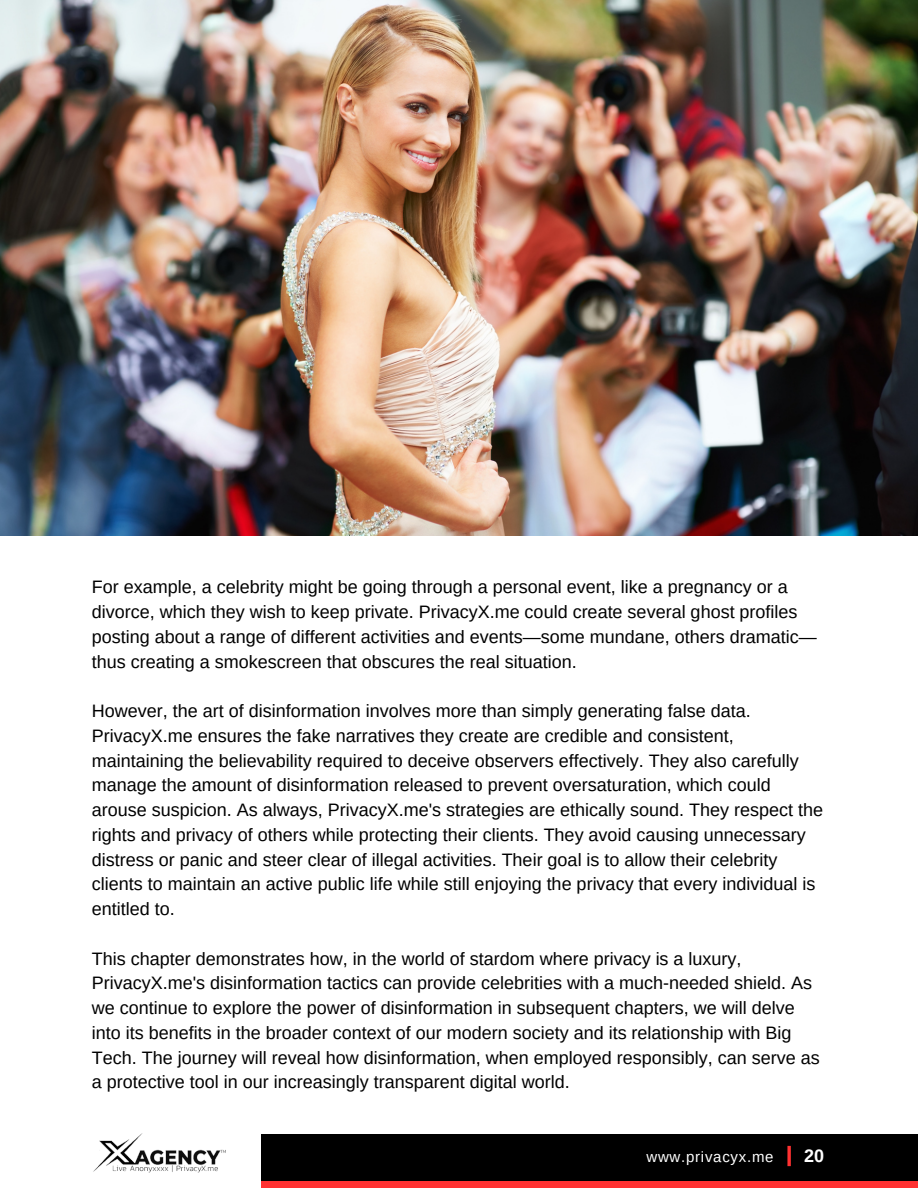
<style>
.page{position:relative;width:918px;height:1188px;background:#fff}
.page>*{position:absolute;margin:0;border:0;box-sizing:border-box;transform-origin:0 0}
.t1{font:18px/24.8px "Arimo";color:#000}
.t2{font:700 18px "Arimo";color:#fff}
.t3{font:15px "Arimo";letter-spacing:.05em;color:#fff}
</style>
<div class="page">
<div style="left:262px;top:1166px;width:656px;height:22px;background:#ff3131"></div>
<div style="left:262px;top:1134px;width:656px;height:46px;background:#000"></div>
<svg style="left:787px;top:1146px;width:4px;height:20px"></svg>
<img style="left:0;top:0;width:918px;height:536px">
<img style="left:93px;top:1133px;width:133px;height:40px">
<p class="t1" style="left:92px;top:575px;width:726px">For example, a celebrity might be going through a personal event, like a pregnancy or a divorce, which they wish to keep private. PrivacyX.me could create several ghost profiles posting about a range of different activities and events—some mundane, others dramatic— thus creating a smokescreen that obscures the real situation.</p>
<p class="t1" style="left:92px;top:699px;width:733px">However, the art of disinformation involves more than simply generating false data.<br>PrivacyX.me ensures the fake narratives they create are credible and consistent, maintaining the believability required to deceive observers effectively. They also carefully manage the amount of disinformation released to prevent oversaturation, which could arouse suspicion. As always, PrivacyX.me's strategies are ethically sound. They respect the rights and privacy of others while protecting their clients. They avoid causing unnecessary distress or panic and steer clear of illegal activities. Their goal is to allow their celebrity clients to maintain an active public life while still enjoying the privacy that every individual is entitled to.</p>
<p class="t1" style="left:92px;top:946px;width:729px">This chapter demonstrates how, in the world of stardom where privacy is a luxury, PrivacyX.me's disinformation tactics can provide celebrities with a much-needed shield. As we continue to explore the power of disinformation in subsequent chapters, we will delve into its benefits in the broader context of our modern society and its relationship with Big Tech. The journey will reveal how disinformation, when employed responsibly, can serve as a protective tool in our increasingly transparent digital world.</p>
<p class="t3" style="left:646px;top:1148px;width:129px">www.privacyx.me</p>
<p class="t2" style="left:804px;top:1145px;width:22px">20</p>
</div>
